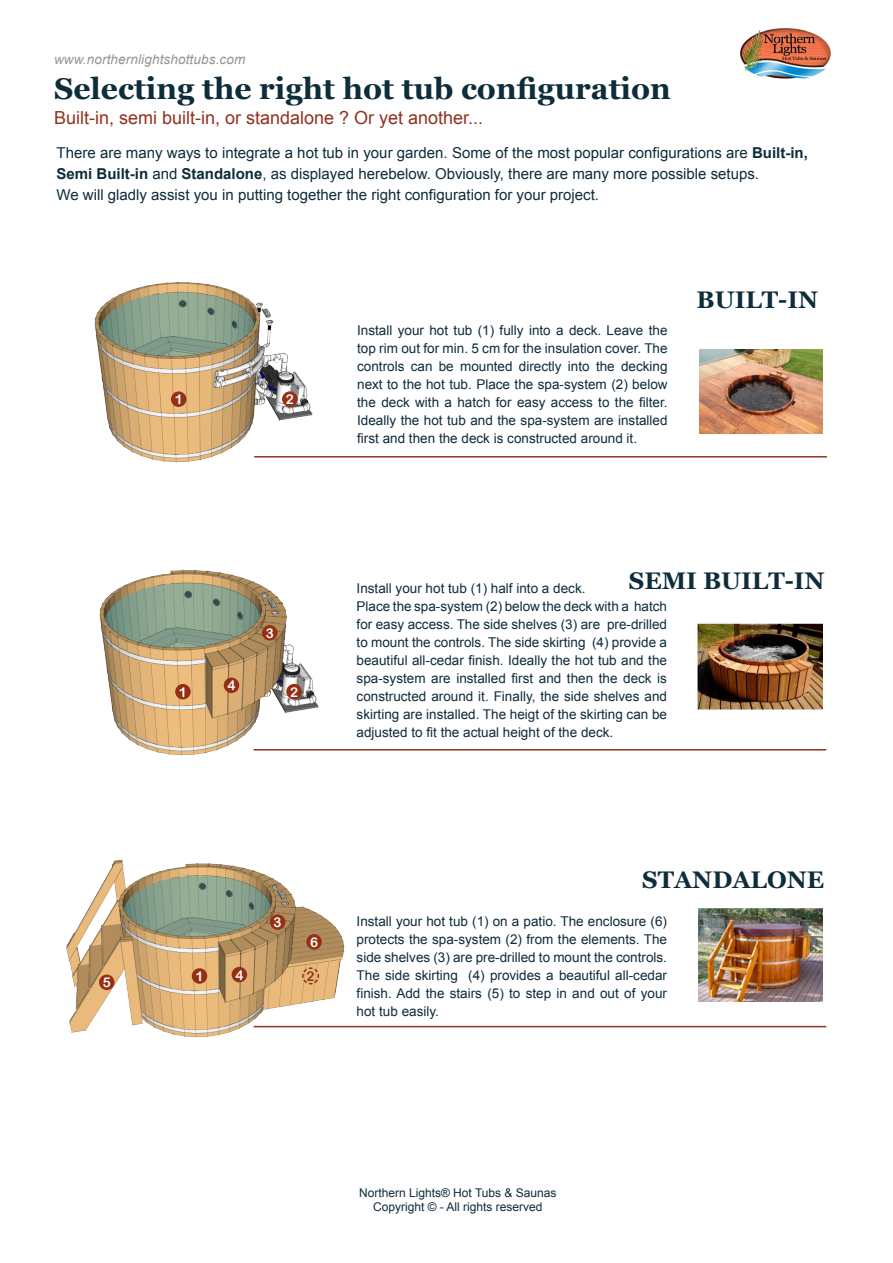
<style>
.page{position:relative;width:893px;height:1263px;background:#fff}
.page>*{position:absolute;margin:0;border:0;box-sizing:border-box;transform-origin:0 0}
.t1{font:700 30px "Georgia";color:#0e2c3a}
.t2{font:700 24px "Georgia";color:#0e2c3a}
.t3{font:18px "Arial";color:#90321d}
.t4{font:15px/21px "Arial";color:#0e2c3a}
.t5{font:13.5px/18px "Arial";color:#0e2c3a;text-align:justify}
.t6{font:italic 13.5px "Arial";letter-spacing:.01em;color:#919398}
.t7{font:13.5px "Arial Rounded MT Bold";color:#fff}
.t8{font:13.5px "Arial Rounded MT Bold";color:#90321d}
.t9{font:12px "Arial";color:#0e2c3a}
.s1{font-weight:700}
</style>
<div class="page">
<img style="left:95px;top:282px;width:217px;height:180px">
<div style="left:282px;top:391px;width:16px;height:16px;background:#943015;border-radius:50%"></div>
<div style="left:171px;top:391px;width:15px;height:16px;background:#943015;border-radius:50%"></div>
<img style="left:699px;top:349px;width:124px;height:84px">
<hr style="left:254px;top:456px;width:573px;height:1px;background:#90321d">
<img style="left:698px;top:624px;width:124px;height:86px">
<img style="left:99px;top:570px;width:220px;height:185px">
<div style="left:262px;top:625px;width:16px;height:15px;background:#943015;border-radius:50%"></div>
<div style="left:224px;top:677px;width:15px;height:16px;background:#943015;border-radius:50%"></div>
<div style="left:286px;top:684px;width:16px;height:15px;background:#943015;border-radius:50%"></div>
<div style="left:175px;top:684px;width:16px;height:15px;background:#943015;border-radius:50%"></div>
<hr style="left:254px;top:749px;width:572px;height:1px;background:#90321d">
<img style="left:699px;top:908px;width:123px;height:93px">
<img style="left:67px;top:859px;width:278px;height:179px">
<div style="left:99px;top:974px;width:16px;height:16px;background:#943015;border-radius:50%"></div>
<div style="left:306px;top:934px;width:16px;height:16px;background:#943015;border-radius:50%"></div>
<svg style="left:301px;top:967px;width:19px;height:18px"></svg>
<div style="left:192px;top:968px;width:15px;height:16px;background:#943015;border-radius:50%"></div>
<div style="left:270px;top:914px;width:15px;height:16px;background:#943015;border-radius:50%"></div>
<div style="left:232px;top:967px;width:15px;height:15px;background:#943015;border-radius:50%"></div>
<hr style="left:254px;top:1026px;width:572px;height:1px;background:#90321d">
<img style="left:740px;top:28px;width:91px;height:51px">
<p class="t6" style="left:54px;top:50px;width:193px">www.northernlightshottubs.com</p>
<p class="t1" style="left:54px;top:70px;width:618px">Selecting the right hot tub configuration</p>
<p class="t3" style="left:54px;top:106px;width:431px">Built-in, semi built-in, or standalone ? Or yet another...</p>
<p class="t4" style="left:57px;top:142px;width:753px">There are many ways to integrate a hot tub in your garden. Some of the most popular configurations are <span class="s1">Built-in,<br>Semi Built-in</span> and <span class="s1">Standalone</span>, as displayed herebelow. Obviously, there are many more possible setups.</p>
<p class="t4" style="left:57px;top:184px;width:544px">We will gladly assist you in putting together the right configuration for your project.</p>
<p class="t7" style="left:103px;top:974px;width:10px">5</p>
<p class="t7" style="left:175px;top:391px;width:10px">1</p>
<p class="t7" style="left:286px;top:391px;width:10px">2</p>
<p class="t7" style="left:266px;top:625px;width:10px">3</p>
<p class="t7" style="left:227px;top:677px;width:10px">4</p>
<p class="t7" style="left:179px;top:684px;width:10px">1</p>
<p class="t7" style="left:290px;top:684px;width:10px">2</p>
<p class="t5" style="left:357px;top:322px;width:312px">Install your hot tub (1) fully into a deck. Leave the top rim out for min. 5 cm for the insulation cover. The controls can be mounted directly into the decking next to the hot tub. Place the spa-system (2) below the deck with a hatch for easy access to the filter.<br>Ideally the hot tub and the spa-system are installed first and then the deck is constructed around it.</p>
<p class="t2" style="left:696px;top:284px;width:123px">BUILT-IN</p>
<p class="t5" style="left:357px;top:579px;width:230px">Install your hot tub (1) half into a deck.</p>
<p class="t2" style="left:629px;top:566px;width:197px">SEMI BUILT-IN</p>
<p class="t5" style="left:357px;top:597px;width:312px">Place the spa-system (2) below the deck with a hatch for easy access. The side shelves (3) are pre-drilled to mount the controls. The side skirting (4) provide a beautiful all-cedar finish. Ideally the hot tub and the spa-system are installed first and then the deck is constructed around it. Finally, the side shelves and skirting are installed. The heigt of the skirting can be adjusted to fit the actual height of the deck.</p>
<p class="t7" style="left:274px;top:914px;width:10px">3</p>
<p class="t7" style="left:310px;top:934px;width:10px">6</p>
<p class="t7" style="left:235px;top:967px;width:10px">4</p>
<p class="t7" style="left:195px;top:968px;width:10px">1</p>
<p class="t8" style="left:307px;top:968px;width:10px">2</p>
<p class="t2" style="left:642px;top:864px;width:184px">STANDALONE</p>
<p class="t5" style="left:357px;top:913px;width:312px">Install your hot tub (1) on a patio. The enclosure (6) protects the spa-system (2) from the elements. The side shelves (3) are pre-drilled to mount the controls.<br>The side skirting (4) provides a beautiful all-cedar finish. Add the stairs (5) to step in and out of your hot tub easily.</p>
<p class="t9" style="left:359px;top:1184px;width:199px">Northern Lights® Hot Tubs &amp; Saunas</p>
<p class="t9" style="left:373px;top:1199px;width:171px">Copyright © - All rights reserved</p>
</div>
